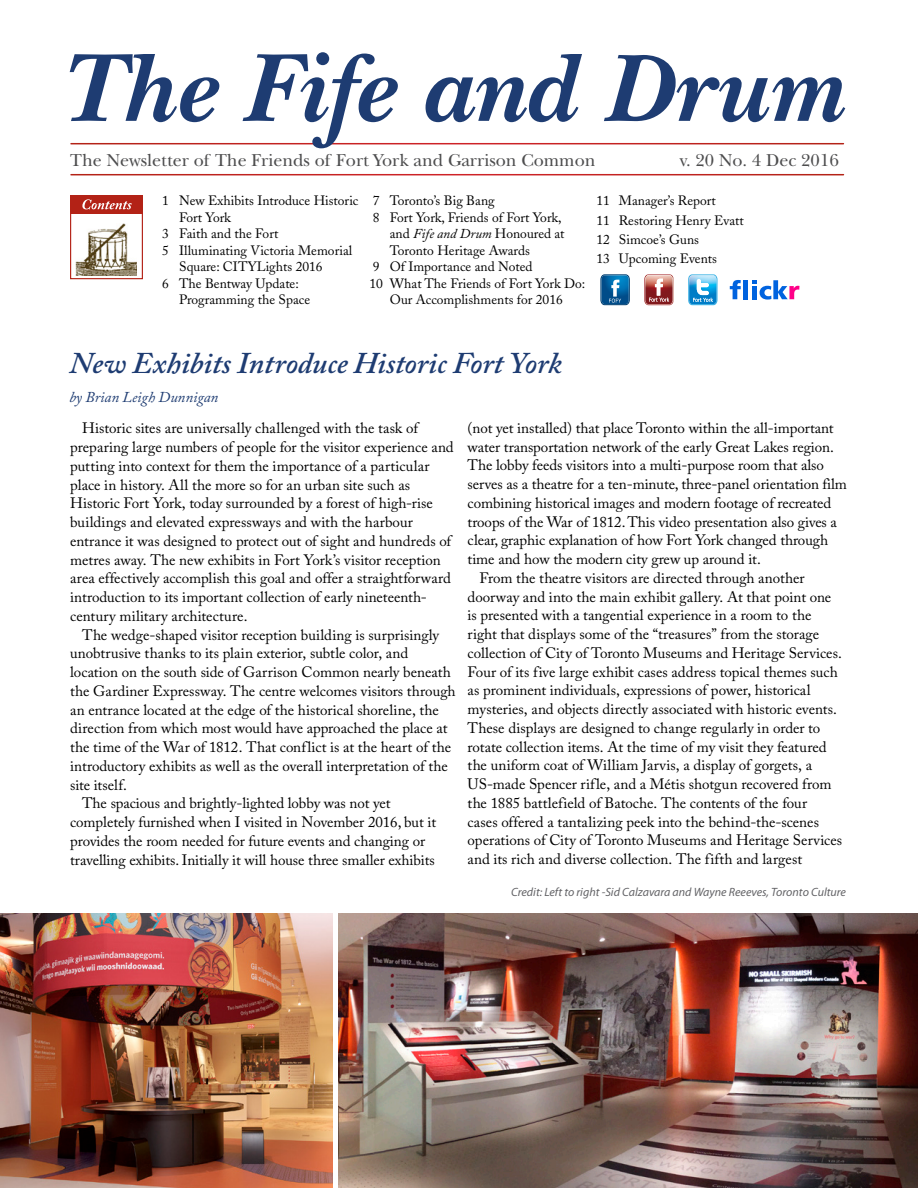
<style>
.page{position:relative;width:918px;height:1188px;background:#fff}
.page>*{position:absolute;margin:0;border:0;box-sizing:border-box;transform-origin:0 0}
.t1{font:italic 600 30px "Adobe Caslon Pro";color:#1e3c72}
.Banner_sub_header{font:18px "New Baskerville";color:#4d4d4e}
.Para-1b{font:15px/18.8px "Adobe Caslon Pro";letter-spacing:-.005em;color:#000}
.t2{font:italic 15px "Adobe Caslon Pro";color:#1e3c72}
.Banner_legend{font:13.5px "Adobe Caslon";color:#000}
.Para-3_credits{font:italic 12px "Myriad Pro";color:#636366}
.s1{font-family:"Adobe Caslon Pro";font-style:italic}
</style>
<div class="page">
<svg style="left:70px;top:55px;width:149px;height:67px"></svg>
<svg style="left:426px;top:55px;width:156px;height:67px"></svg>
<svg style="left:604px;top:55px;width:241px;height:67px"></svg>
<svg style="left:316px;top:52px;width:13px;height:13px"></svg>
<svg style="left:243px;top:54px;width:155px;height:94px"></svg>
<div style="left:70px;top:195px;width:73px;height:84px;background:#fff;border:1px solid #b32216"></div>
<img style="left:76px;top:223px;width:61px;height:52px">
<div style="left:70px;top:196px;width:73px;height:18px;background:#b32216"></div>
<svg style="left:82px;top:199px;width:50px;height:11px"></svg>
<svg style="left:730px;top:280px;width:11px;height:19px"></svg>
<div style="left:743px;top:280px;width:5px;height:19px;background:#0063df"></div>
<svg style="left:752px;top:280px;width:47px;height:20px"></svg>
<svg style="left:688px;top:274px;width:30px;height:31px"></svg>
<svg style="left:644px;top:274px;width:30px;height:31px"></svg>
<svg style="left:600px;top:274px;width:30px;height:31px"></svg>
<img style="left:338px;top:914px;width:580px;height:274px">
<img style="left:0;top:914px;width:333px;height:274px">
<p class="Banner_sub_header" style="left:70px;top:149px;width:527px">The Newsletter of The Friends of Fort York and Garrison Common</p>
<p class="Banner_sub_header" style="left:680px;top:149px;width:160px">v. 20 No. 4 Dec 2016</p>
<p class="Banner_legend" style="left:162px;top:193px;width:198px">1 New Exhibits Introduce Historic</p>
<p class="Banner_legend" style="left:179px;top:209px;width:53px">Fort York</p>
<p class="Banner_legend" style="left:162px;top:226px;width:118px">3 Faith and the Fort</p>
<p class="Banner_legend" style="left:162px;top:242px;width:191px">5 Illuminating Victoria Memorial</p>
<p class="Banner_legend" style="left:179px;top:259px;width:145px">Square: CITYLights 2016</p>
<p class="Banner_legend" style="left:162px;top:275px;width:138px">6 The Bentway Update:</p>
<p class="Banner_legend" style="left:179px;top:292px;width:133px">Programming the Space</p>
<p class="Banner_legend" style="left:373px;top:193px;width:123px">7 Toronto’s Big Bang</p>
<p class="Banner_legend" style="left:373px;top:209px;width:190px">8 Fort York, Friends of Fort York,</p>
<p class="Banner_legend" style="left:390px;top:226px;width:176px">and <span class="s1">Fife and Drum</span> Honoured at</p>
<p class="Banner_legend" style="left:390px;top:242px;width:142px">Toronto Heritage Awards</p>
<p class="Banner_legend" style="left:373px;top:259px;width:161px">9 Of Importance and Noted</p>
<p class="Banner_legend" style="left:369px;top:275px;width:217px">10 What The Friends of Fort York Do:</p>
<p class="Banner_legend" style="left:390px;top:292px;width:175px">Our Accomplishments for 2016</p>
<p class="Banner_legend" style="left:596px;top:193px;width:121px">11 Manager’s Report</p>
<p class="Banner_legend" style="left:596px;top:212px;width:149px">11 Restoring Henry Evatt</p>
<p class="Banner_legend" style="left:596px;top:231px;width:104px">12 Simcoe’s Guns</p>
<p class="Banner_legend" style="left:596px;top:250px;width:122px">13 Upcoming Events</p>
<h1 class="t1" style="left:69px;top:345px;width:494px">New Exhibits Introduce Historic Fort York</h1>
<h3 class="t2" style="left:69px;top:388px;width:150px">by Brian Leigh Dunnigan</h3>
<p class="Para-1b" style="left:70px;top:419px;width:385px;text-indent:12px">Historic sites are universally challenged with the task of preparing large numbers of people for the visitor experience and putting into context for them the importance of a particular place in history. All the more so for an urban site such as Historic Fort York, today surrounded by a forest of high-rise buildings and elevated expressways and with the harbour entrance it was designed to protect out of sight and hundreds of metres away. The new exhibits in Fort York’s visitor reception area effectively accomplish this goal and offer a straightforward introduction to its important collection of early nineteenth&shy;century military architecture.</p>
<p class="Para-1b" style="left:70px;top:625px;width:387px;text-indent:12px">The wedge-shaped visitor reception building is surprisingly unobtrusive thanks to its plain exterior, subtle color, and location on the south side of Garrison Common nearly beneath the Gardiner Expressway. The centre welcomes visitors through an entrance located at the edge of the historical shoreline, the direction from which most would have approached the place at the time of the War of 1812. That conflict is at the heart of the introductory exhibits as well as the overall interpretation of the site itself.</p>
<p class="Para-1b" style="left:70px;top:794px;width:368px;text-indent:12px">The spacious and brightly-lighted lobby was not yet completely furnished when I visited in November 2016, but it provides the room needed for future events and changing or travelling exhibits. Initially it will house three smaller exhibits</p>
<p class="Para-1b" style="left:468px;top:418px;width:381px">(not yet installed) that place Toronto within the all-important water transportation network of the early Great Lakes region.<br>The lobby feeds visitors into a multi-purpose room that also serves as a theatre for a ten-minute, three-panel orientation film combining historical images and modern footage of recreated troops of the War of 1812. This video presentation also gives a clear, graphic explanation of how Fort York changed through time and how the modern city grew up around it.</p>
<p class="Para-1b" style="left:468px;top:568px;width:376px;text-indent:12px">From the theatre visitors are directed through another doorway and into the main exhibit gallery. At that point one is presented with a tangential experience in a room to the right that displays some of the “treasures” from the storage collection of City of Toronto Museums and Heritage Services.<br>Four of its five large exhibit cases address topical themes such as prominent individuals, expressions of power, historical mysteries, and objects directly associated with historic events.<br>These displays are designed to change regularly in order to rotate collection items. At the time of my visit they featured the uniform coat of William Jarvis, a display of gorgets, a US-made Spencer rifle, and a Métis shotgun recovered from the 1885 battlefield of Batoche. The contents of the four<br>cases offered a tantalizing peek into the behind-the-scenes operations of City of Toronto Museums and Heritage Services and its rich and diverse collection. The fifth and largest</p>
<p class="Para-3_credits" style="left:511px;top:885px;width:336px">Credit: Left to right -Sid Calzavara and Wayne Reeeves, Toronto Culture</p>
</div>
